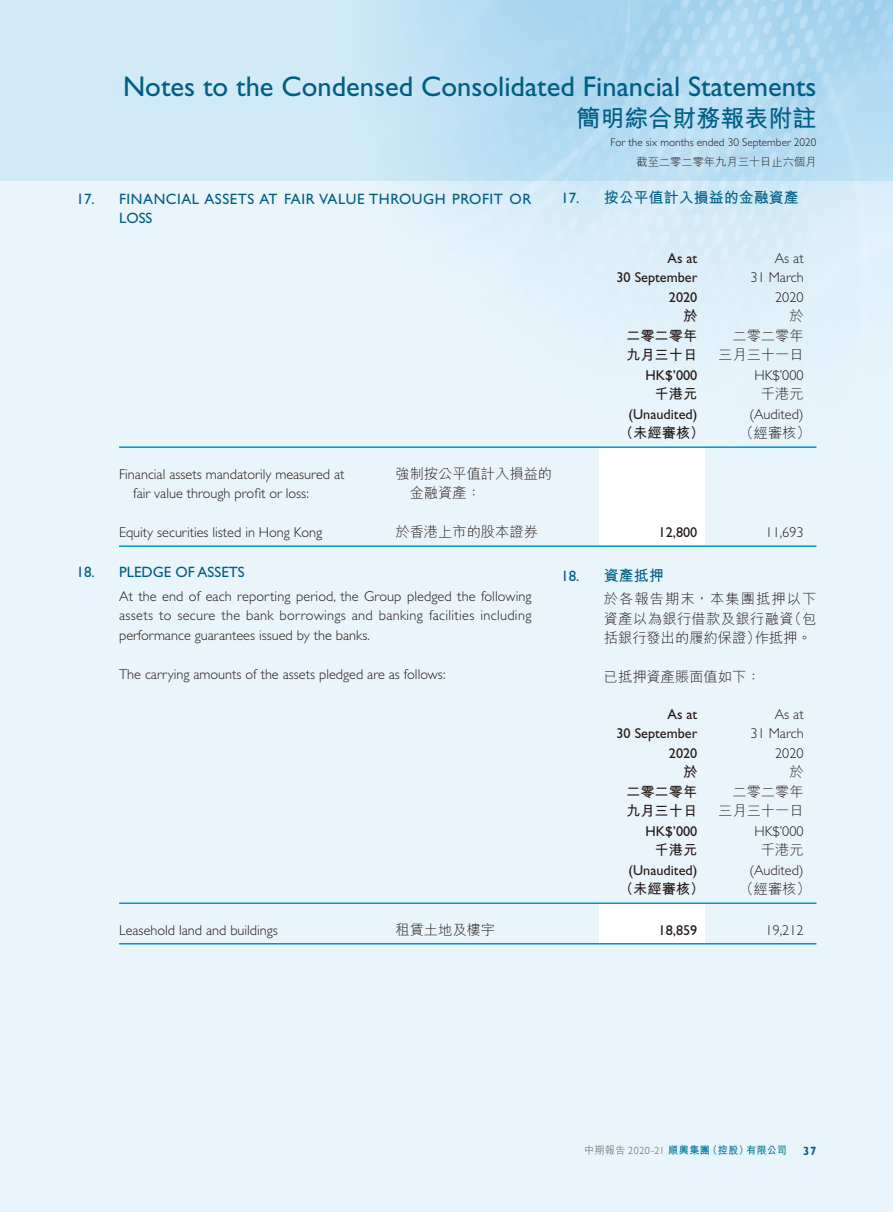
<style>
.page{position:relative;width:893px;height:1212px;background:#eaf5fb}
.page>*{position:absolute;margin:0;border:0;box-sizing:border-box;transform-origin:0 0}
.t1{font:28.5px "Gill Sans Std";color:#005e83}
.t2{font:700 24px "M Hei HK";color:#005e83}
.t3{font:15px/19.5px "Gill Sans Std";letter-spacing:.035em;color:#005e83}
.t4{font:700 15px "M Hei HK";color:#005e83}
.t5{font:15px "Gill Sans Std";color:#005e83}
.t6{font:300 14.25px/19.5px "Gill Sans Std";color:#231916;text-align:justify}
.t7{font:300 14.25px/19.5px "M Hei HK";color:#231916;text-align:justify}
.t8{font:14.25px "Gill Sans Std";color:#231916}
.t9{font:700 14.25px "M Hei HK";color:#231916}
.t10{font:700 12px "Gill Sans Std";color:#005e83;scale:.95 1}
.t11{font:300 11.25px "Gill Sans Std";color:#231916}
.t12{font:300 11.25px "M Hei HK";color:#231916}
.t13{font:700 10.5px "M Hei HK";letter-spacing:.045em;color:#00779a;scale:.95 1}
.s1{font-family:"Gill Sans Std";font-weight:400}
.s2{font-weight:300;color:#595857}
.s3{font-family:"Gill Sans Std";font-weight:300;color:#595857}
</style>
<div class="page">
<div style="left:0;top:0;width:893px;height:180px;background:#d1eaf7"></div>
<img style="left:291px;top:0;width:602px;height:547px">
<div style="left:600px;top:446px;width:105px;height:101px;background:#fff"></div>
<div style="left:600px;top:903px;width:105px;height:41px;background:#fff"></div>
<hr style="left:119px;top:446px;width:697px;height:2px;background:#0094cc">
<hr style="left:119px;top:545px;width:697px;height:2px;background:#0094cc">
<hr style="left:119px;top:902px;width:697px;height:2px;background:#0094cc">
<hr style="left:119px;top:943px;width:697px;height:1px;background:#0094cc">
<h1 class="t1" style="left:123px;top:70px;width:695px">Notes to the Condensed Consolidated Financial Statements</h1>
<h2 class="t2" style="left:576px;top:100px;width:241px">簡明綜合財務報表附註</h2>
<p class="t3" style="left:119px;top:189px;width:414px;text-indent:-43px">17. FINANCIAL ASSETS AT FAIR VALUE THROUGH PROFIT OR<br>LOSS</p>
<p class="t11" style="left:611px;top:136px;width:207px">For the six months ended 30 September 2020</p>
<p class="t12" style="left:636px;top:156px;width:181px">截至二零二零年九月三十日止六個月</p>
<p class="t4" style="left:561px;top:187px;width:239px"><span class="s1">17.</span> 按公平值計入損益的金融資產</p>
<p class="t8" style="left:668px;top:250px;width:31px">As at</p>
<p class="t6" style="left:775px;top:248px;width:30px">As at</p>
<p class="t8" style="left:616px;top:269px;width:82px">30 September</p>
<p class="t6" style="left:751px;top:268px;width:55px">31 March</p>
<p class="t8" style="left:669px;top:289px;width:30px">2020</p>
<p class="t6" style="left:775px;top:287px;width:30px">2020</p>
<p class="t9" style="left:683px;top:305px;width:16px">於</p>
<p class="t7" style="left:789px;top:306px;width:16px">於</p>
<p class="t9" style="left:626px;top:325px;width:73px">二零二零年</p>
<p class="t7" style="left:732px;top:325px;width:73px">二零二零年</p>
<p class="t9" style="left:626px;top:344px;width:73px">九月三十日</p>
<p class="t7" style="left:718px;top:345px;width:87px">三月三十一日</p>
<p class="t8" style="left:645px;top:367px;width:53px">HK$’000</p>
<p class="t6" style="left:754px;top:365px;width:51px">HK$’000</p>
<p class="t9" style="left:655px;top:383px;width:44px">千港元</p>
<p class="t7" style="left:761px;top:384px;width:44px">千港元</p>
<p class="t8" style="left:628px;top:406px;width:70px">(Unaudited)</p>
<p class="t6" style="left:749px;top:404px;width:56px">(Audited)</p>
<p class="t9" style="left:619px;top:422px;width:87px">（未經審核）</p>
<p class="t7" style="left:740px;top:423px;width:73px">（經審核）</p>
<p class="t6" style="left:119px;top:464px;width:227px">Financial assets mandatorily measured at</p>
<p class="t7" style="left:395px;top:463px;width:158px">強制按公平值計入損益的</p>
<p class="t6" style="left:133px;top:484px;width:177px">fair value through profit or loss:</p>
<p class="t7" style="left:410px;top:483px;width:73px">金融資產：</p>
<p class="t6" style="left:119px;top:523px;width:205px">Equity securities listed in Hong Kong</p>
<p class="t7" style="left:395px;top:522px;width:144px">於香港上市的股本證券</p>
<p class="t8" style="left:659px;top:524px;width:40px">12,800</p>
<p class="t6" style="left:765px;top:523px;width:40px">11,693</p>
<p class="t5" style="left:77px;top:564px;width:170px">18. PLEDGE OF ASSETS</p>
<p class="t6" style="left:119px;top:586px;width:414px">At the end of each reporting period, the Group pledged the following assets to secure the bank borrowings and banking facilities including performance guarantees issued by the banks.</p>
<p class="t6" style="left:119px;top:664px;width:328px">The carrying amounts of the assets pledged are as follows:</p>
<p class="t8" style="left:668px;top:706px;width:31px">As at</p>
<p class="t6" style="left:775px;top:704px;width:30px">As at</p>
<p class="t8" style="left:616px;top:725px;width:82px">30 September</p>
<p class="t6" style="left:751px;top:724px;width:55px">31 March</p>
<p class="t8" style="left:669px;top:745px;width:30px">2020</p>
<p class="t6" style="left:775px;top:743px;width:30px">2020</p>
<p class="t9" style="left:683px;top:761px;width:16px">於</p>
<p class="t7" style="left:789px;top:762px;width:16px">於</p>
<p class="t9" style="left:626px;top:781px;width:73px">二零二零年</p>
<p class="t7" style="left:732px;top:781px;width:73px">二零二零年</p>
<p class="t9" style="left:626px;top:800px;width:73px">九月三十日</p>
<p class="t7" style="left:718px;top:801px;width:87px">三月三十一日</p>
<p class="t8" style="left:645px;top:823px;width:53px">HK$’000</p>
<p class="t6" style="left:754px;top:821px;width:51px">HK$’000</p>
<p class="t9" style="left:655px;top:839px;width:44px">千港元</p>
<p class="t7" style="left:761px;top:840px;width:44px">千港元</p>
<p class="t8" style="left:628px;top:862px;width:70px">(Unaudited)</p>
<p class="t6" style="left:749px;top:860px;width:56px">(Audited)</p>
<p class="t9" style="left:619px;top:878px;width:87px">（未經審核）</p>
<p class="t7" style="left:740px;top:879px;width:73px">（經審核）</p>
<p class="t6" style="left:119px;top:920px;width:160px">Leasehold land and buildings</p>
<p class="t7" style="left:395px;top:919px;width:101px">租賃土地及樓宇</p>
<p class="t8" style="left:659px;top:922px;width:40px">18,859</p>
<p class="t6" style="left:765px;top:920px;width:40px">19,212</p>
<p class="t4" style="left:561px;top:564px;width:104px"><span class="s1">18.</span> 資產抵押</p>
<p class="t7" style="left:604px;top:589px;width:214px">於各報告期末，本集團抵押以下資產以為銀行借款及銀行融資（包括銀行發出的履約保證）作抵押。</p>
<p class="t7" style="left:604px;top:667px;width:158px">已抵押資產賬面值如下：</p>
<p class="t13" style="left:584px;top:1142px;width:214px"><span class="s2">中期報告</span> <span class="s3">2020-21</span> 順興集團（控股）有限公司</p>
<p class="t10" style="left:803px;top:1143px;width:15px">37</p>
</div>
